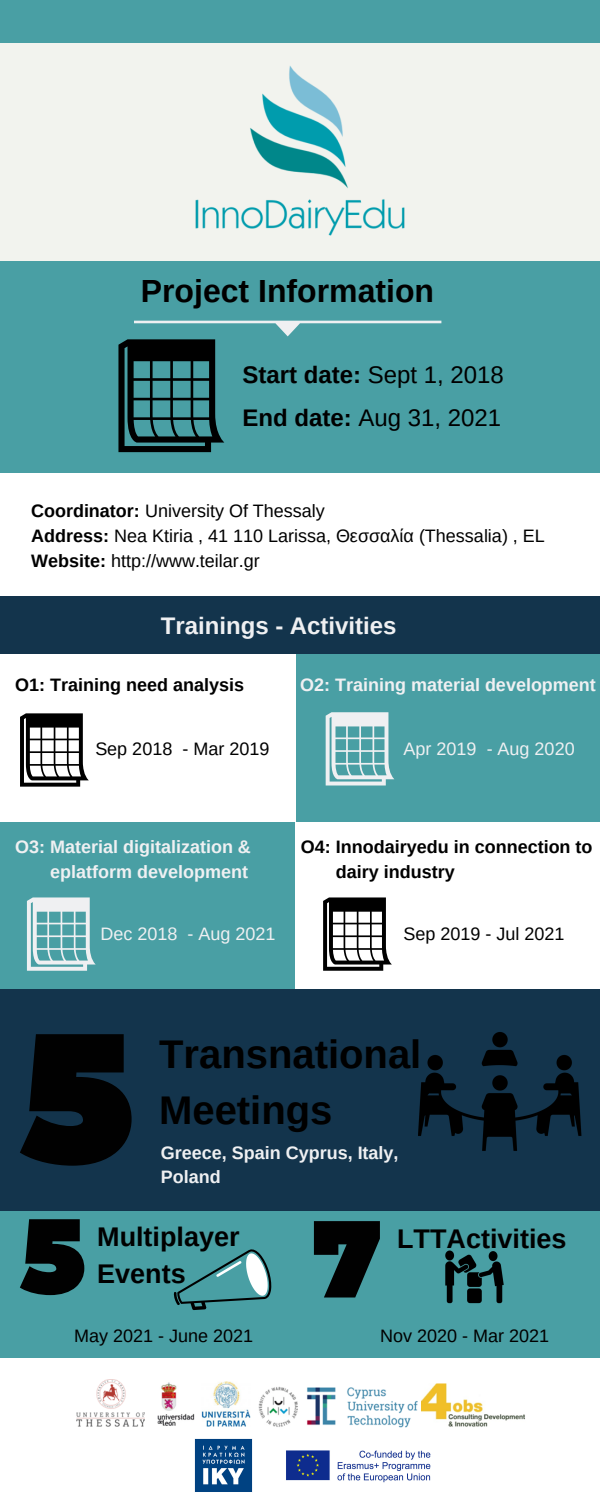
<style>
.page{position:relative;width:600px;height:1500px;background:#499fa4}
.page>*{position:absolute;margin:0;border:0;box-sizing:border-box;transform-origin:0 0}
.t1{font:700 40px/55.5px "Arimo";color:#000}
.t2{font:700 32px "Arimo";color:#000}
.t3{font:700 27px/37.5px "Arimo";color:#000}
.t4{font:24px/43.1px "Arimo";color:#000}
.t5{font:700 24px "Arimo";color:#eff0f2}
.t6{font:18px/24.8px "Arimo";color:#000}
.t7{font:700 18px/24.8px "Arimo";color:#eff0f2;text-align:right}
.t8{font:700 18px/24.8px "Arimo";color:#000}
.t9{font:18px "Arimo";color:#eff0f2}
.s1{font-weight:700}
</style>
<div class="page">
<div style="left:0;top:43px;width:600px;height:218px;background:#f2f3ee"></div>
<img style="left:195px;top:66px;width:210px;height:170px">
<svg style="left:118px;top:321px;width:323px;height:131px"></svg>
<div style="left:0;top:473px;width:600px;height:132px;background:#fff"></div>
<div style="left:0;top:596px;width:600px;height:58px;background:#13344c"></div>
<div style="left:0;top:654px;width:295px;height:168px;background:#fff"></div>
<svg style="left:20px;top:713px;width:69px;height:74px"></svg>
<svg style="left:326px;top:712px;width:68px;height:74px"></svg>
<div style="left:295px;top:822px;width:305px;height:168px;background:#fff"></div>
<svg style="left:27px;top:897px;width:69px;height:74px"></svg>
<svg style="left:323px;top:897px;width:69px;height:74px"></svg>
<div style="left:0;top:989px;width:600px;height:222px;background:#13344c"></div>
<img style="left:418px;top:1032px;width:164px;height:119px">
<div style="left:0;top:1358px;width:600px;height:142px;background:#fff"></div>
<svg style="left:20px;top:1034px;width:112px;height:132px"></svg>
<svg style="left:20px;top:1219px;width:64px;height:76px"></svg>
<svg style="left:173px;top:1249px;width:99px;height:61px"></svg>
<svg style="left:314px;top:1221px;width:66px;height:77px"></svg>
<img style="left:445px;top:1250px;width:59px;height:54px">
<img style="left:76px;top:1379px;width:449px;height:49px">
<img style="left:194px;top:1438px;width:59px;height:54px">
<img style="left:286px;top:1450px;width:145px;height:33px">
<h2 class="t2" style="left:141px;top:273px;width:295px">Project Information</h2>
<h3 class="t4" style="left:243px;top:353px;width:263px"><span class="s1">Start date:</span> Sept 1, 2018<br><span class="s1">End date:</span> Aug 31, 2021</h3>
<p class="t6" style="left:31px;top:499px;width:515px"><span class="s1">Coordinator:</span> University Of Thessaly<br><span class="s1">Address:</span> Nea Ktiria , 41 110 Larissa, Θεσσαλία (Thessalia) , EL<br><span class="s1">Website:</span> http://www.teilar.gr</p>
<h3 class="t5" style="left:161px;top:612px;width:237px">Trainings - Activities</h3>
<p class="t8" style="left:15px;top:672px;width:230px">O1: Training need analysis</p>
<p class="t6" style="left:95px;top:737px;width:176px">Sep 2018 - Mar 2019</p>
<p class="t7" style="left:300px;top:672px;width:297px">O2: Training material development</p>
<p class="t9" style="left:404px;top:739px;width:173px">Apr 2019 - Aug 2020</p>
<p class="t7" style="left:15px;top:834px;width:237px">O3: Material digitalization &amp; eplatform development</p>
<p class="t9" style="left:101px;top:924px;width:177px">Dec 2018 - Aug 2021</p>
<p class="t8" style="left:336px;top:834px;width:258px;text-indent:-35px">O4: Innodairyedu in connection to dairy industry</p>
<p class="t6" style="left:404px;top:922px;width:163px">Sep 2019 - Jul 2021</p>
<h1 class="t1" style="left:159px;top:1027px;width:264px">Transnational<br>Meetings</h1>
<p class="t7" style="left:161px;top:1140px;width:239px;text-align:left">Greece, Spain Cyprus, Italy,<br>Poland</p>
<h3 class="t3" style="left:97px;top:1218px;width:144px">Multiplayer<br>Events</h3>
<h3 class="t3" style="left:397px;top:1220px;width:171px">LTTActivities</h3>
<p class="t6" style="left:74px;top:1324px;width:181px">May 2021 - June 2021</p>
<p class="t6" style="left:380px;top:1324px;width:171px">Nov 2020 - Mar 2021</p>
</div>
